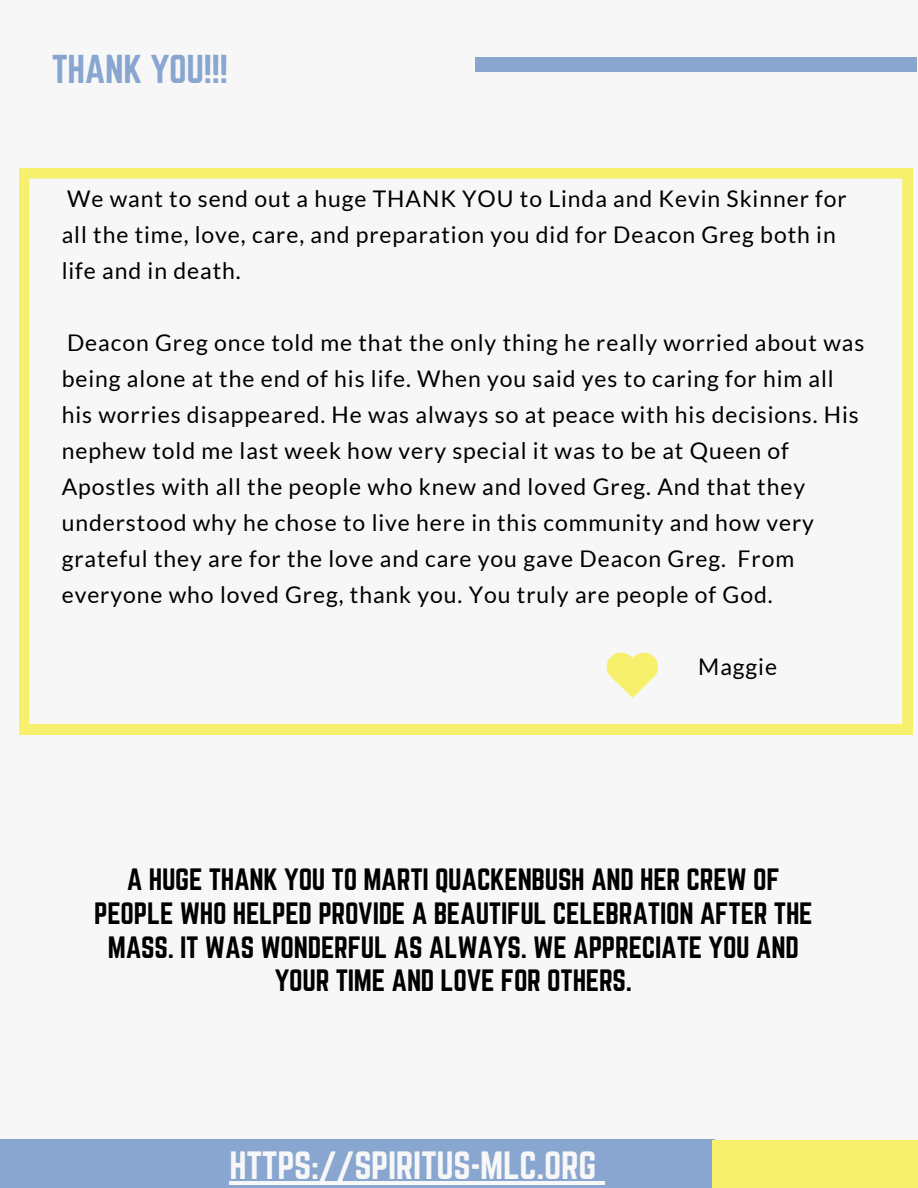
<style>
.page{position:relative;width:918px;height:1188px;background:#f7f7f7}
.page>*{position:absolute;margin:0;border:0;box-sizing:border-box;transform-origin:0 0}
.t1{font:35.25px "Norwester";letter-spacing:-.01em;color:#88a6d0}
.t2{font:34.5px "Norwester";letter-spacing:-.01em;color:#f7f7f7}
.t3{font:27px/33.8px "Norwester";letter-spacing:-.01em;color:#000;text-align:center}
.t4{font:22.95px/36px "Lato";letter-spacing:.04em;color:#000}
</style>
<div class="page">
<div style="left:0;top:1140px;width:715px;height:48px;background:#88a6d0"></div>
<div style="left:712px;top:1140px;width:206px;height:48px;background:#f6f06c"></div>
<div style="left:475px;top:58px;width:442px;height:13px;background:#88a6d0"></div>
<svg style="left:19px;top:168px;width:893px;height:566px"></svg>
<svg style="left:607px;top:653px;width:51px;height:45px"></svg>
<hr style="left:229px;top:1181px;width:367px;height:3px;background:#f7f7f7">
<svg style="left:596px;top:1181px;width:8px;height:3px"></svg>
<h1 class="t1" style="left:52px;top:48px;width:178px">THANK YOU!!!</h1>
<p class="t4" style="left:62px;top:180px;width:787px">We want to send out a huge THANK YOU to Linda and Kevin Skinner for all the time, love, care, and preparation you did for Deacon Greg both in life and in death.</p>
<p class="t4" style="left:62px;top:324px;width:804px">Deacon Greg once told me that the only thing he really worried about was being alone at the end of his life. When you said yes to caring for him all his worries disappeared. He was always so at peace with his decisions. His nephew told me last week how very special it was to be at Queen of Apostles with all the people who knew and loved Greg. And that they understood why he chose to live here in this community and how very grateful they are for the love and care you gave Deacon Greg. From everyone who loved Greg, thank you. You truly are people of God.</p>
<p class="t4" style="left:698px;top:648px;width:80px">Maggie</p>
<p class="t3" style="left:94px;top:862px;width:720px">A HUGE THANK YOU TO MARTI QUACKENBUSH AND HER CREW OF PEOPLE WHO HELPED PROVIDE A BEAUTIFUL CELEBRATION AFTER THE MASS. IT WAS WONDERFUL AS ALWAYS. WE APPRECIATE YOU AND YOUR TIME AND LOVE FOR OTHERS.</p>
<h2 class="t2" style="left:229px;top:1144px;width:368px">HTTPS://SPIRITUS-MLC.ORG</h2>
</div>
